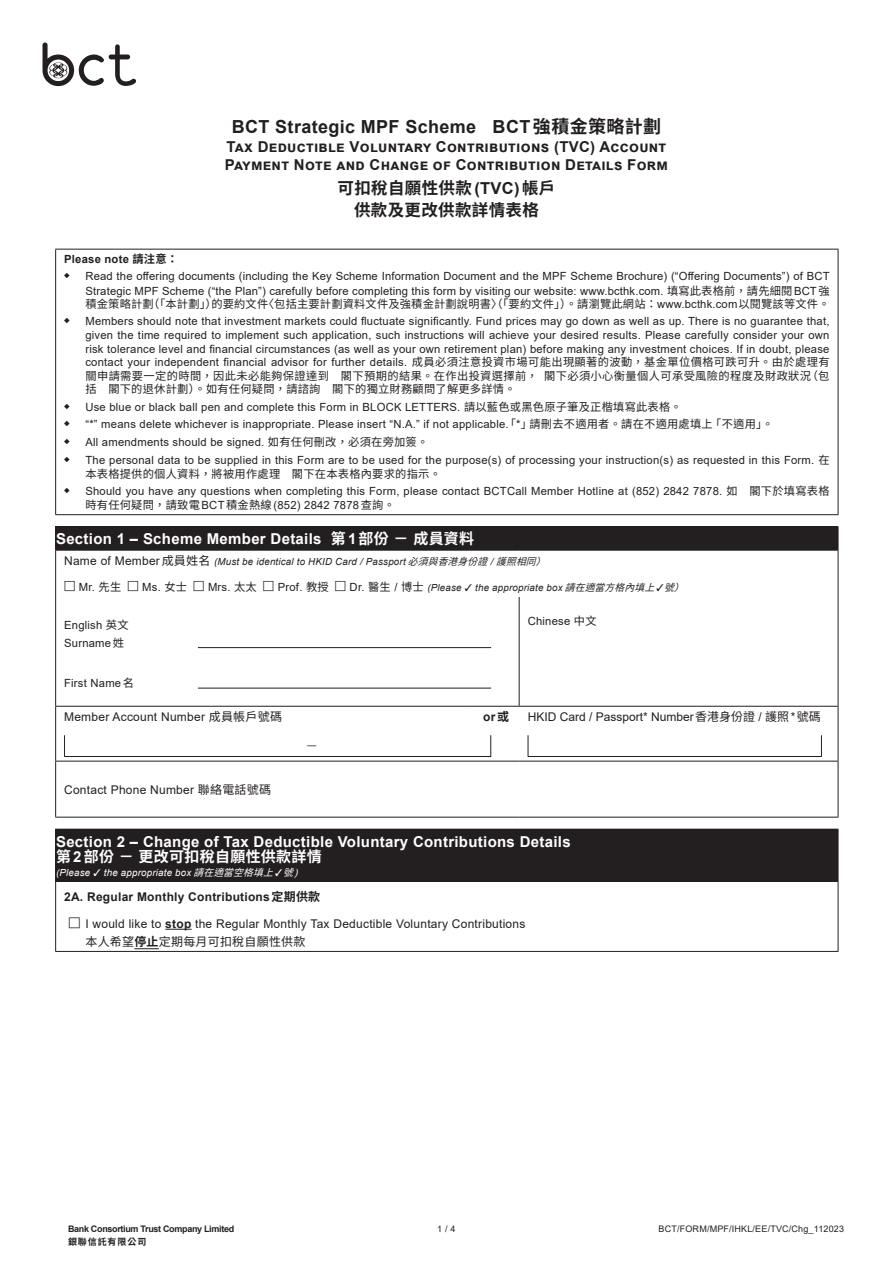
<style>
.page{position:relative;width:893px;height:1263px;background:#fff}
.page>*{position:absolute;margin:0;border:0;box-sizing:border-box;transform-origin:0 0}
.Body_Text{font:700 18px "Arial";letter-spacing:.02em;color:#231f20}
.Body_Text-2{font:700 16.5px "Noto Sans CJ Ktc";letter-spacing:.02em;color:#231f20}
.Body_Text-3{font:700 15px "Arial";letter-spacing:.02em;color:#fff}
.Body_Text-4{font:700 15px "Arial";letter-spacing:.02em;color:#231f20}
.Body_Text-5{font:700 15px "Noto Sans CJ Ktc";letter-spacing:.02em;color:#fff}
.Body_Text-6{font:12px "Arial";letter-spacing:.02em;color:#231f20}
.Body_Text-7{font:700 12px "Arial";letter-spacing:.02em;color:#231f20}
.Body_Text-8{font:12px "Arial";color:#231f20}
.Body_Text-9{font:12px "Noto Sans CJ Ktc";letter-spacing:.02em;color:#231f20}
.Body_Text-10{font:11.25px/13.6px "Arial";letter-spacing:.02em;color:#231f20;text-align:justify}
.Body_Text-11{font:700 11.25px "Arial";letter-spacing:.02em;color:#231f20}
.Body_Text-12{font:11.25px "Noto Sans CJ Ktc";color:#231f20}
.Body_Text-13{font:italic 9.75px "Arial";letter-spacing:.02em;color:#231f20}
.Body_Text-14{font:italic 9.75px "Arial";letter-spacing:.02em;color:#fff}
.t1{font:9px "Arial";letter-spacing:.02em;color:#231f20}
.t2{font:700 9px "Arial";letter-spacing:-.035em;color:#231f20}
.t3{font:700 9px "Noto Sans CJ Ktc";letter-spacing:.1em;color:#231f20}
.s1{font-family:"Noto Sans CJ Ktc"}
.s2{font-family:"Arial"}
.s3{font-style:normal;font-size:12px}
.s4{font-family:"Noto Sans CJ Ktc";font-style:normal;font-size:12px}
.s5{font-style:inherit}
.s6{font-style:normal;font-size:11.25px}
.s7{font-family:"Noto Sans CJ Ktc";font-style:normal;font-size:11.25px}
.s8{font-weight:700}
</style>
<div class="page">
<svg style="left:43px;top:43px;width:93px;height:43px"></svg>
<hr style="left:55px;top:249px;width:783px;height:1px;background:#231f20">
<hr style="left:55px;top:249px;width:1px;height:265px;background:#231f20">
<hr style="left:838px;top:249px;width:1px;height:265px;background:#231f20">
<hr style="left:55px;top:514px;width:783px;height:1px;background:#231f20">
<div style="left:56px;top:527px;width:782px;height:23px;background:#231f20"></div>
<hr style="left:55px;top:526px;width:415px;height:1px;background:#231f20">
<svg style="left:55px;top:527px;width:1px;height:23px"></svg>
<hr style="left:470px;top:526px;width:49px;height:1px;background:#231f20">
<hr style="left:519px;top:526px;width:319px;height:1px;background:#231f20">
<svg style="left:838px;top:527px;width:1px;height:23px"></svg>
<hr style="left:55px;top:550px;width:415px;height:1px;background:#231f20">
<hr style="left:55px;top:551px;width:1px;height:46px;background:#231f20">
<hr style="left:470px;top:550px;width:49px;height:1px;background:#231f20">
<hr style="left:519px;top:550px;width:319px;height:1px;background:#231f20">
<hr style="left:838px;top:551px;width:1px;height:46px;background:#231f20">
<hr style="left:55px;top:597px;width:1px;height:109px;background:#231f20">
<hr style="left:838px;top:597px;width:1px;height:109px;background:#231f20">
<hr style="left:55px;top:706px;width:415px;height:1px;background:#231f20">
<hr style="left:55px;top:707px;width:1px;height:54px;background:#231f20">
<hr style="left:470px;top:706px;width:49px;height:1px;background:#231f20">
<hr style="left:519px;top:706px;width:319px;height:1px;background:#231f20">
<hr style="left:838px;top:707px;width:1px;height:54px;background:#231f20">
<hr style="left:55px;top:761px;width:415px;height:1px;background:#231f20">
<hr style="left:55px;top:761px;width:1px;height:56px;background:#231f20">
<hr style="left:470px;top:761px;width:49px;height:1px;background:#231f20">
<hr style="left:519px;top:761px;width:319px;height:1px;background:#231f20">
<hr style="left:838px;top:761px;width:1px;height:56px;background:#231f20">
<hr style="left:55px;top:817px;width:415px;height:1px;background:#231f20">
<hr style="left:470px;top:817px;width:49px;height:1px;background:#231f20">
<hr style="left:519px;top:817px;width:319px;height:1px;background:#231f20">
<hr style="left:519px;top:597px;width:1px;height:109px;background:#231f20">
<hr style="left:198px;top:647px;width:293px;height:1px;background:#231f20">
<hr style="left:198px;top:688px;width:293px;height:1px;background:#231f20">
<svg style="left:64px;top:735px;width:1px;height:21px"></svg>
<svg style="left:490px;top:735px;width:1px;height:21px"></svg>
<hr style="left:64px;top:756px;width:427px;height:1px;background:#231f20">
<svg style="left:528px;top:735px;width:1px;height:21px"></svg>
<svg style="left:821px;top:735px;width:1px;height:21px"></svg>
<hr style="left:528px;top:756px;width:294px;height:1px;background:#231f20">
<div style="left:56px;top:829px;width:782px;height:53px;background:#231f20"></div>
<hr style="left:55px;top:829px;width:1px;height:53px;background:#231f20">
<hr style="left:838px;top:829px;width:1px;height:53px;background:#231f20">
<hr style="left:55px;top:882px;width:1px;height:69px;background:#231f20">
<hr style="left:838px;top:882px;width:1px;height:69px;background:#231f20">
<hr style="left:55px;top:951px;width:783px;height:1px;background:#231f20">
<svg style="left:165px;top:929px;width:27px;height:1px"></svg>
<svg style="left:134px;top:948px;width:25px;height:1px"></svg>
<p class="Body_Text" style="left:232px;top:114px;width:431px">BCT Strategic MPF Scheme BCT<span class="s1">強積金策略計劃</span></p>
<p class="Body_Text-4" style="left:227px;top:137px;width:441px">TAX DEDUCTIBLE VOLUNTARY CONTRIBUTIONS (TVC) ACCOUNT</p>
<p class="Body_Text-4" style="left:225px;top:155px;width:445px">PAYMENT NOTE AND CHANGE OF CONTRIBUTION DETAILS FORM</p>
<p class="Body_Text-2" style="left:338px;top:179px;width:219px">可扣稅自願性供款<span class="s2">(TVC)</span>帳戶</p>
<p class="Body_Text-2" style="left:354px;top:201px;width:186px">供款及更改供款詳情表格</p>
<p class="Body_Text-11" style="left:64px;top:251px;width:116px">Please note <span class="s1">請注意：</span></p>
<p class="Body_Text-10" style="left:85px;top:270px;width:746px;text-indent:-21px">◆ Read the offering documents (including the Key Scheme Information Document and the MPF Scheme Brochure) (“Offering Documents”) of BCT Strategic MPF Scheme (“the Plan”) carefully before completing this form by visiting our website: www.bcthk.com. <span class="s1">填寫此表格前，請先細閱</span>BCT<span class="s1">強積金策略計劃（「本計劃」）的要約文件〈包括主要計劃資料文件及強積金計劃說明書〉（「要約文件」）。請瀏覽此網站：</span>www.bcthk.com<span class="s1">以閱覽該等文件。</span></p>
<p class="Body_Text-10" style="left:85px;top:314px;width:746px;text-indent:-21px">◆ Members should note that investment markets could fluctuate significantly. Fund prices may go down as well as up. There is no guarantee that, given the time required to implement such application, such instructions will achieve your desired results. Please carefully consider your own risk tolerance level and financial circumstances (as well as your own retirement plan) before making any investment choices. If in doubt, please contact your independent financial advisor for further details. <span class="s1">成員必須注意投資市場可能出現顯著的波動，基金單位價格可跌可升。由於處理有關申請需要一定的時間，因此未必能夠保證達到 閣下預期的結果。在作出投資選擇前，閣下必須小心衡量個人可承受風險的程度及財政狀況（包括 閣下的退休計劃）。如有任何疑問，請諮詢 閣下的獨立財務顧問了解更多詳情。</span></p>
<p class="Body_Text-10" style="left:64px;top:400px;width:619px">◆ Use blue or black ball pen and complete this Form in BLOCK LETTERS. <span class="s1">請以藍色或黑色原子筆及正楷填寫此表格。</span></p>
<p class="Body_Text-10" style="left:64px;top:417px;width:711px">◆ “*” means delete whichever is inappropriate. Please insert “N.A.” if not applicable.<span class="s1">「</span>*<span class="s1">」請刪去不適用者。請在不適用處填上「不適用」。</span></p>
<p class="Body_Text-10" style="left:64px;top:435px;width:366px">◆ All amendments should be signed. <span class="s1">如有任何刪改，必須在旁加簽。</span></p>
<p class="Body_Text-10" style="left:85px;top:453px;width:746px;line-height:14.1px;text-indent:-21px">◆ The personal data to be supplied in this Form are to be used for the purpose(s) of processing your instruction(s) as requested in this Form. <span class="s1">在本表格提供的個人資料，將被用作處理 閣下在本表格內要求的指示。</span></p>
<p class="Body_Text-10" style="left:85px;top:484px;width:746px;line-height:14.1px;text-indent:-21px">◆ Should you have any questions when completing this Form, please contact BCTCall Member Hotline at (852) 2842 7878. <span class="s1">如 閣下於填寫表格時有任何疑問，請致電</span>BCT<span class="s1">積金熱線</span>(852) 2842 7878<span class="s1">查詢。</span></p>
<p class="Body_Text-3" style="left:56px;top:528px;width:420px">Section 1 – Scheme Member Details <span class="s1">第</span>1<span class="s1">部份－成員資料</span></p>
<p class="Body_Text-13" style="left:64px;top:555px;width:490px"><span class="s3">Name of Member</span><span class="s4">成員姓名</span> (Must be identical to HKID Card / Passport <span class="s1">必須與香港身份證</span><span class="s5">/</span><span class="s1">護照相同）</span></p>
<p class="Body_Text-13" style="left:64px;top:581px;width:629px">• <span class="s6">Mr.</span> <span class="s7">先生</span> • <span class="s6">Ms.</span> <span class="s7">女士</span> • <span class="s6">Mrs.</span> <span class="s7">太太</span> • <span class="s6">Prof.</span> <span class="s7">教授</span> • <span class="s6">Dr.</span> <span class="s7">醫生</span> <span class="s6">/</span> <span class="s7">博士</span> (Please ✓ the appropriate box <span class="s1">請在適當方格內填上</span>✓<span class="s1">號）</span></p>
<p class="Body_Text-10" style="left:64px;top:618px;width:66px">English <span class="s1">英文</span></p>
<p class="Body_Text-10" style="left:64px;top:636px;width:61px">Surname<span class="s1">姓</span></p>
<p class="Body_Text-10" style="left:64px;top:676px;width:71px">First Name<span class="s1">名</span></p>
<p class="Body_Text-10" style="left:528px;top:614px;width:70px">Chinese <span class="s1">中文</span></p>
<p class="Body_Text-6" style="left:64px;top:708px;width:219px">Member Account Number <span class="s1">成員帳戶號碼</span></p>
<p class="Body_Text-7" style="left:483px;top:708px;width:27px">or<span class="s1">或</span></p>
<p class="Body_Text-12" style="left:307px;top:739px;width:12px">—</p>
<p class="Body_Text-6" style="left:64px;top:781px;width:208px">Contact Phone Number <span class="s1">聯絡電話號碼</span></p>
<p class="Body_Text-8" style="left:528px;top:708px;width:295px">HKID Card / Passport* Number<span class="s1">香港身份證</span> / <span class="s1">護照</span>*<span class="s1">號碼</span></p>
<p class="Body_Text-3" style="left:56px;top:831px;width:516px">Section 2 – Change of Tax Deductible Voluntary Contributions Details</p>
<p class="Body_Text-5" style="left:56px;top:848px;width:267px">第<span class="s2">2</span>部份－更改可扣稅自願性供款詳情</p>
<p class="Body_Text-14" style="left:56px;top:866px;width:246px">(Please ✓ the appropriate box <span class="s1">請在適當空格填上</span>✓<span class="s1">號</span><span class="s5">)</span></p>
<p class="Body_Text-7" style="left:64px;top:888px;width:258px">2A. Regular Monthly Contributions<span class="s1">定期供款</span></p>
<p class="Body_Text-6" style="left:69px;top:915px;width:458px">• I would like to <span class="s8">stop</span> the Regular Monthly Tax Deductible Voluntary Contributions</p>
<p class="Body_Text-9" style="left:85px;top:934px;width:222px">本人希望<span class="s8">停止</span>定期每月可扣稅自願性供款</p>
<p class="t2" style="left:68px;top:1222px;width:168px">Bank Consortium Trust Company Limited</p>
<p class="t1" style="left:659px;top:1223px;width:187px">BCT/FORM/MPF/IHKL/EE/TVC/Chg_112023</p>
<p class="t3" style="left:68px;top:1236px;width:80px">銀聯信託有限公司</p>
<p class="t1" style="left:437px;top:1222px;width:20px">1 / 4</p>
</div>
